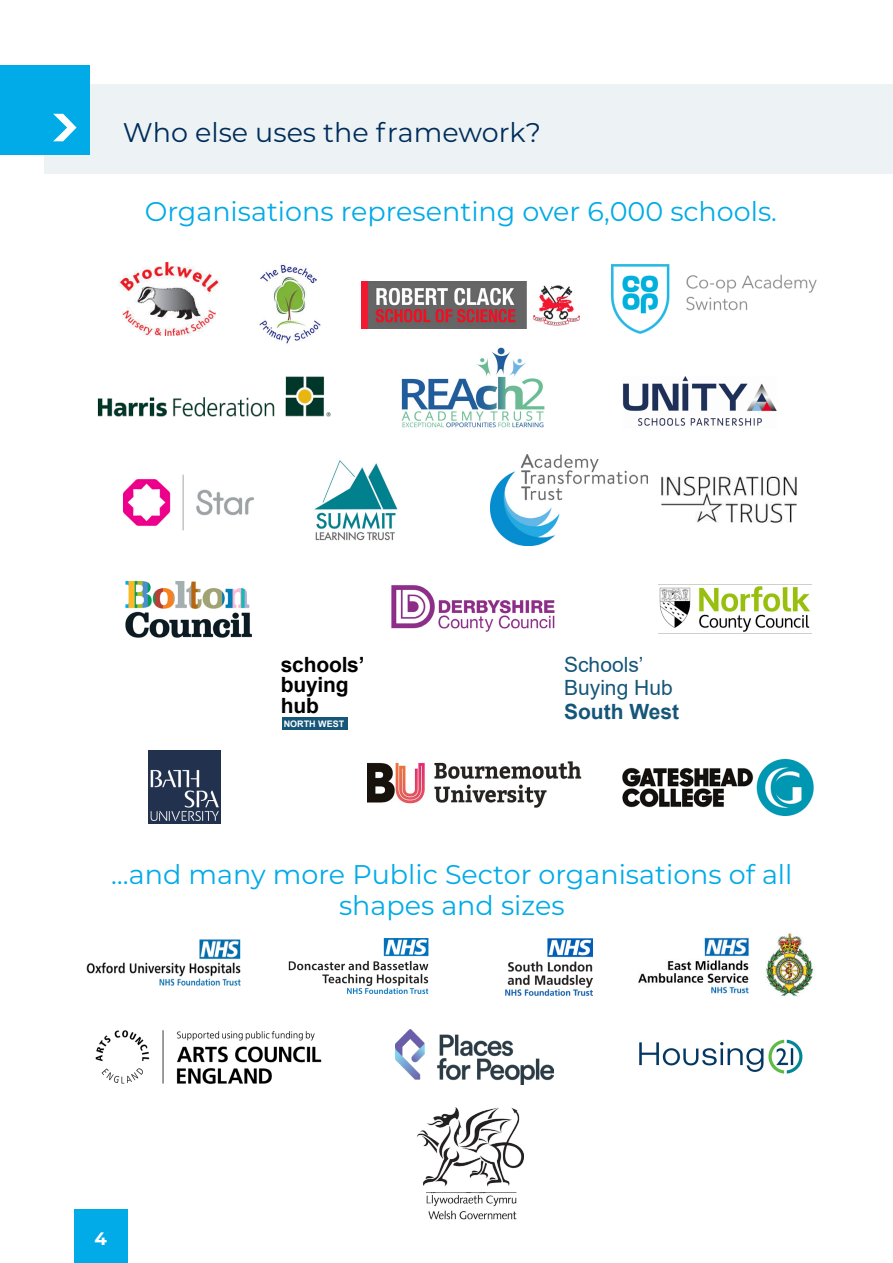
<style>
.page{position:relative;width:893px;height:1263px;background:#fff}
.page>*{position:absolute;margin:0;border:0;box-sizing:border-box;transform-origin:0 0}
.subtitle{font:27px/31.5px "Montserrat";color:#00abe7;text-align:center}
.t1{font:27px "Montserrat";color:#002d5a}
.BODY_COPY{font:21px "Arial";color:#155679}
.BODY_COPY-2{font:700 21px "Arial";letter-spacing:-.01em;color:#000}
.BODY_COPY-3{font:700 21px "Arial";color:#155679}
.t2{font:700 18px "Montserrat";color:#fff}
.BODY_COPY-4{font:700 9px "Arial";color:#fff}
</style>
<div class="page">
<div style="left:74px;top:1209px;width:54px;height:54px;background:#00abe7"></div>
<div style="left:45px;top:84px;width:848px;height:90px;background:#edf3f5"></div>
<img style="left:491px;top:454px;width:156px;height:91px">
<img style="left:125px;top:581px;width:127px;height:57px">
<img style="left:368px;top:761px;width:214px;height:47px">
<img style="left:611px;top:264px;width:206px;height:70px">
<img style="left:391px;top:585px;width:164px;height:47px">
<img style="left:623px;top:759px;width:191px;height:56px">
<img style="left:95px;top:1030px;width:227px;height:54px">
<img style="left:661px;top:476px;width:136px;height:47px">
<img style="left:506px;top:939px;width:86px;height:56px">
<img style="left:402px;top:347px;width:142px;height:81px">
<img style="left:314px;top:460px;width:84px;height:81px">
<img style="left:124px;top:474px;width:129px;height:57px">
<img style="left:622px;top:376px;width:155px;height:50px">
<img style="left:659px;top:584px;width:153px;height:48px">
<img style="left:416px;top:1107px;width:107px;height:113px">
<div style="left:0;top:65px;width:89px;height:89px;background:#00abe7"></div>
<svg style="left:53px;top:114px;width:24px;height:27px"></svg>
<img style="left:97px;top:376px;width:234px;height:41px">
<img style="left:149px;top:751px;width:72px;height:72px">
<img style="left:86px;top:939px;width:154px;height:47px">
<img style="left:639px;top:933px;width:175px;height:64px">
<img style="left:288px;top:938px;width:141px;height:56px">
<img style="left:361px;top:281px;width:219px;height:47px">
<img style="left:259px;top:263px;width:62px;height:82px">
<img style="left:118px;top:262px;width:101px;height:74px">
<img style="left:395px;top:1029px;width:158px;height:55px">
<img style="left:639px;top:1040px;width:164px;height:34px">
<div style="left:282px;top:717px;width:65px;height:13px;background:#155679"></div>
<p class="t1" style="left:123px;top:114px;width:420px">Who else uses the framework?</p>
<p class="subtitle" style="left:145px;top:194px;width:634px">Organisations representing over 6,000 schools.</p>
<p class="BODY_COPY-2" style="left:281px;top:650px;width:85px">schools’</p>
<p class="BODY_COPY-2" style="left:281px;top:670px;width:69px">buying</p>
<p class="BODY_COPY-2" style="left:281px;top:691px;width:40px">hub</p>
<p class="BODY_COPY-4" style="left:284px;top:717px;width:62px">NORTH WEST</p>
<p class="BODY_COPY" style="left:564px;top:650px;width:81px">Schools’</p>
<p class="BODY_COPY" style="left:564px;top:673px;width:110px">Buying Hub</p>
<p class="BODY_COPY-3" style="left:564px;top:697px;width:117px">South West</p>
<p class="subtitle" style="left:111px;top:857px;width:683px">…and many more Public Sector organisations of all shapes and sizes</p>
<p class="t2" style="left:94px;top:1225px;width:14px">4</p>
</div>
